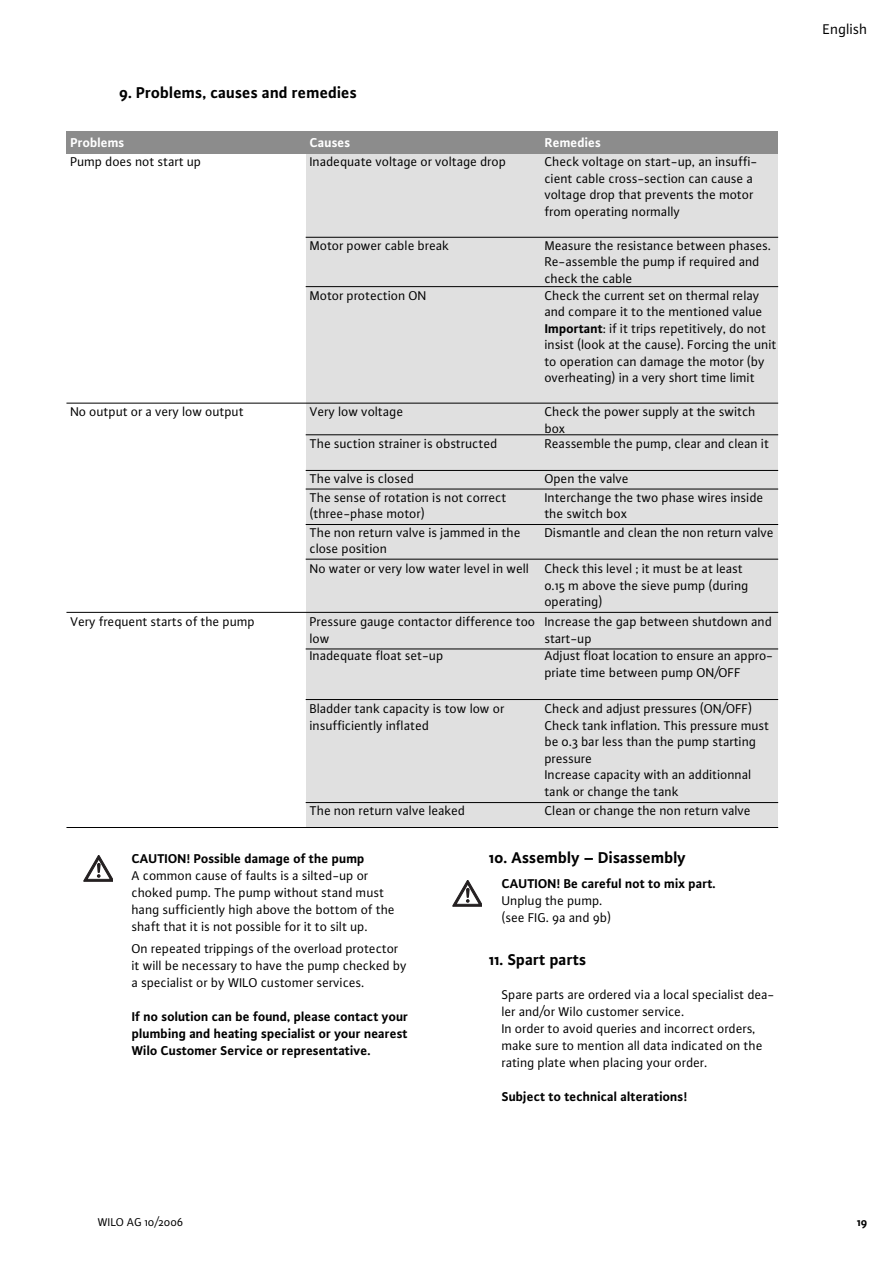
<style>
.page{position:relative;width:893px;height:1263px;background:#fff}
.page>*{position:absolute;margin:0;border:0;box-sizing:border-box;transform-origin:0 0}
.t1{font:700 16.5px "WILO Plus OT";color:#000}
.t2{font:15px "WILO Plus OT";color:#000}
.t3{font:13.5px/16.5px "WILO Plus OT";color:#000}
.t4{font:700 13.5px/17px "WILO Plus OT";color:#000;text-align:justify}
.t5{font:700 13.5px "WILO Plus OT";color:#fff}
.t6{font:12px "WILO Plus OT";color:#000}
.t7{font:700 12px "WILO Plus OT";color:#000}
.s1{font-weight:700}
</style>
<div class="page">
<div style="left:66px;top:132px;width:240px;height:22px;background:#8c8c8c"></div>
<div style="left:306px;top:132px;width:234px;height:22px;background:#8c8c8c"></div>
<div style="left:540px;top:132px;width:238px;height:22px;background:#8c8c8c"></div>
<div style="left:306px;top:154px;width:234px;height:84px;background:#e0e0e0"></div>
<div style="left:540px;top:154px;width:238px;height:84px;background:#e0e0e0"></div>
<div style="left:306px;top:238px;width:234px;height:51px;background:#e0e0e0"></div>
<div style="left:540px;top:238px;width:238px;height:51px;background:#e0e0e0"></div>
<div style="left:306px;top:289px;width:234px;height:115px;background:#e0e0e0"></div>
<div style="left:540px;top:289px;width:238px;height:115px;background:#e0e0e0"></div>
<div style="left:306px;top:404px;width:234px;height:32px;background:#e0e0e0"></div>
<div style="left:540px;top:404px;width:238px;height:32px;background:#e0e0e0"></div>
<div style="left:306px;top:436px;width:234px;height:35px;background:#e0e0e0"></div>
<div style="left:540px;top:436px;width:238px;height:35px;background:#e0e0e0"></div>
<div style="left:306px;top:471px;width:234px;height:19px;background:#e0e0e0"></div>
<div style="left:540px;top:471px;width:238px;height:19px;background:#e0e0e0"></div>
<div style="left:306px;top:490px;width:234px;height:35px;background:#e0e0e0"></div>
<div style="left:540px;top:490px;width:238px;height:35px;background:#e0e0e0"></div>
<div style="left:306px;top:525px;width:234px;height:36px;background:#e0e0e0"></div>
<div style="left:540px;top:525px;width:238px;height:36px;background:#e0e0e0"></div>
<div style="left:306px;top:561px;width:234px;height:53px;background:#e0e0e0"></div>
<div style="left:540px;top:561px;width:238px;height:53px;background:#e0e0e0"></div>
<div style="left:306px;top:614px;width:234px;height:34px;background:#e0e0e0"></div>
<div style="left:540px;top:614px;width:238px;height:34px;background:#e0e0e0"></div>
<div style="left:306px;top:648px;width:234px;height:53px;background:#e0e0e0"></div>
<div style="left:540px;top:648px;width:238px;height:53px;background:#e0e0e0"></div>
<div style="left:306px;top:701px;width:234px;height:102px;background:#e0e0e0"></div>
<div style="left:540px;top:701px;width:238px;height:102px;background:#e0e0e0"></div>
<div style="left:306px;top:803px;width:234px;height:24px;background:#e0e0e0"></div>
<div style="left:540px;top:803px;width:238px;height:24px;background:#e0e0e0"></div>
<hr style="left:306px;top:237px;width:472px;height:1px;background:#000">
<hr style="left:306px;top:286px;width:472px;height:1px;background:#000">
<hr style="left:306px;top:434px;width:472px;height:1px;background:#000">
<hr style="left:306px;top:489px;width:472px;height:1px;background:#000">
<hr style="left:306px;top:470px;width:472px;height:1px;background:#000">
<hr style="left:306px;top:524px;width:472px;height:1px;background:#000">
<hr style="left:306px;top:559px;width:472px;height:1px;background:#000">
<hr style="left:306px;top:649px;width:472px;height:1px;background:#000">
<hr style="left:306px;top:699px;width:472px;height:1px;background:#000">
<hr style="left:306px;top:802px;width:472px;height:1px;background:#000">
<hr style="left:66px;top:403px;width:712px;height:1px;background:#000">
<hr style="left:66px;top:612px;width:712px;height:1px;background:#000">
<hr style="left:66px;top:827px;width:712px;height:1px;background:#000">
<svg style="left:84px;top:855px;width:29px;height:26px"></svg>
<svg style="left:453px;top:880px;width:29px;height:26px"></svg>
<p class="t1" style="left:119px;top:81px;width:239px">9. Problems, causes and remedies</p>
<p class="t5" style="left:70px;top:134px;width:56px">Problems</p>
<p class="t5" style="left:310px;top:134px;width:42px">Causes</p>
<p class="t5" style="left:545px;top:134px;width:58px">Remedies</p>
<p class="t3" style="left:70px;top:153px;width:133px">Pump does not start up</p>
<p class="t3" style="left:310px;top:153px;width:198px">Inadequate voltage or voltage drop</p>
<p class="t3" style="left:545px;top:153px;width:214px">Check voltage on start-up, an insuffi&shy;cient cable cross-section can cause a voltage drop that prevents the motor from operating normally</p>
<p class="t3" style="left:310px;top:237px;width:141px">Motor power cable break</p>
<p class="t3" style="left:545px;top:237px;width:228px">Measure the resistance between phases.<br>Re-assemble the pump if required and check the cable</p>
<p class="t3" style="left:310px;top:287px;width:118px">Motor protection ON</p>
<p class="t3" style="left:545px;top:287px;width:233px">Check the current set on thermal relay and compare it to the mentioned value <span class="s1">Important</span>: if it trips repetitively, do not insist (look at the cause). Forcing the unit to operation can damage the motor (by overheating) in a very short time limit</p>
<p class="t3" style="left:70px;top:403px;width:175px">No output or a very low output</p>
<p class="t3" style="left:310px;top:403px;width:95px">Very low voltage</p>
<p class="t3" style="left:545px;top:403px;width:212px">Check the power supply at the switch box</p>
<p class="t3" style="left:310px;top:435px;width:189px">The suction strainer is obstructed</p>
<p class="t3" style="left:545px;top:435px;width:226px">Reassemble the pump, clear and clean it</p>
<p class="t3" style="left:310px;top:470px;width:106px">The valve is closed</p>
<p class="t3" style="left:545px;top:470px;width:86px">Open the valve</p>
<p class="t3" style="left:310px;top:489px;width:198px">The sense of rotation is not correct (three-phase motor)</p>
<p class="t3" style="left:545px;top:489px;width:220px">Interchange the two phase wires inside the switch box</p>
<p class="t3" style="left:310px;top:524px;width:212px">The non return valve is jammed in the close position</p>
<p class="t3" style="left:545px;top:524px;width:231px">Dismantle and clean the non return valve</p>
<p class="t3" style="left:545px;top:560px;width:205px;text-indent:-235px">No water or very low water level in well Check this level ; it must be at least<br>0.15 m above the sieve pump (during operating)</p>
<p class="t3" style="left:70px;top:613px;width:186px">Very frequent starts of the pump</p>
<p class="t3" style="left:310px;top:613px;width:227px">Pressure gauge contactor difference too low</p>
<p class="t3" style="left:545px;top:613px;width:229px">Increase the gap between shutdown and start-up</p>
<p class="t3" style="left:310px;top:647px;width:135px">Inadequate float set-up</p>
<p class="t3" style="left:545px;top:647px;width:230px">Adjust float location to ensure an appro&shy;priate time between pump ON/OFF</p>
<p class="t3" style="left:310px;top:700px;width:196px">Bladder tank capacity is tow low or insufficiently inflated</p>
<p class="t3" style="left:545px;top:700px;width:226px">Check and adjust pressures (ON/OFF)<br>Check tank inflation. This pressure must be 0.3 bar less than the pump starting pressure<br>Increase capacity with an additionnal tank or change the tank</p>
<p class="t3" style="left:310px;top:802px;width:157px">The non return valve leaked</p>
<p class="t3" style="left:545px;top:802px;width:208px">Clean or change the non return valve</p>
<p class="t4" style="left:132px;top:850px;width:234px">CAUTION! Possible damage of the pump</p>
<p class="t3" style="left:132px;top:867px;width:265px;line-height:17px">A common cause of faults is a silted-up or choked pump. The pump without stand must hang sufficiently high above the bottom of the shaft that it is not possible for it to silt up.</p>
<p class="t3" style="left:132px;top:939px;width:277px;line-height:17px">On repeated trippings of the overload protector it will be necessary to have the pump checked by a specialist or by WILO customer services.</p>
<p class="t4" style="left:132px;top:1007px;width:278px">If no solution can be found, please contact your plumbing and heating specialist or your nearest Wilo Customer Service or representative.</p>
<p class="t1" style="left:489px;top:846px;width:198px">10. Assembly – Disassembly</p>
<p class="t4" style="left:502px;top:875px;width:216px">CAUTION! Be careful not to mix part.</p>
<p class="t3" style="left:502px;top:892px;width:111px;line-height:17px">Unplug the pump. (see FIG. 9a and 9b)</p>
<p class="t1" style="left:489px;top:948px;width:99px">11. Spart parts</p>
<p class="t3" style="left:502px;top:986px;width:274px;line-height:17px">Spare parts are ordered via a local specialist dea&shy;ler and/or Wilo customer service.<br>In order to avoid queries and incorrect orders, make sure to mention all data indicated on the rating plate when placing your order.</p>
<p class="t4" style="left:502px;top:1088px;width:187px">Subject to technical alterations!</p>
<p class="t2" style="left:823px;top:19px;width:46px">English</p>
<p class="t6" style="left:98px;top:1215px;width:87px">WILO AG 10/2006</p>
<p class="t7" style="left:857px;top:1214px;width:12px">19</p>
</div>
